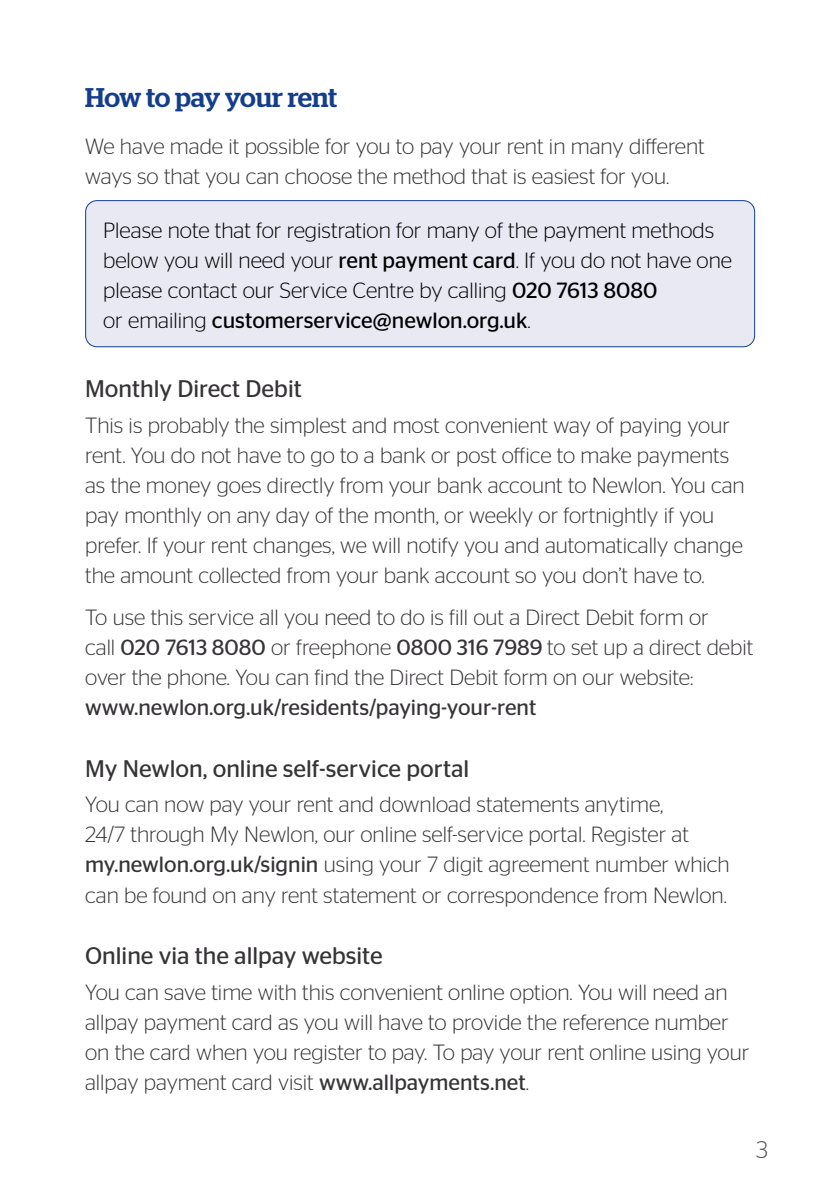
<style>
.page{position:relative;width:840px;height:1191px;background:#fff}
.page>*{position:absolute;margin:0;border:0;box-sizing:border-box;transform-origin:0 0}
.t1{font:500 27px "Stag";letter-spacing:-.01em;color:#143e8c}
.t2{font:24px "Stag Sans";color:#373437}
.t3{font:300 24px "Stag Sans";color:#504f53}
.t4{font:300 22px/30px "Stag Sans";color:#373437}
.Body_text__no_indent{font:300 22px/30px "Stag Sans";color:#000}
.s1{font-weight:400}
</style>
<div class="page">
<div style="left:86px;top:201px;width:668px;height:146px;background:#e9e9f4;border-radius:11px"></div>
<div style="left:85px;top:200px;width:669px;height:147px;border:1px solid #143e8c;border-radius:11px"></div>
<p class="t1" style="left:85px;top:81px;width:253px">How to pay your rent</p>
<p class="t4" style="left:85px;top:131px;width:621px">We have made it possible for you to pay your rent in many different ways so that you can choose the method that is easiest for you.</p>
<p class="Body_text__no_indent" style="left:103px;top:215px;width:630px">Please note that for registration for many of the payment methods below you will need your <span class="s1">rent payment card</span>. If you do not have one please contact our Service Centre by calling <span class="s1">020 7613 8080<br></span>or emailing <span class="s1">customerservice@newlon.org.uk</span>.</p>
<p class="t2" style="left:85px;top:375px;width:218px">Monthly Direct Debit</p>
<p class="t4" style="left:85px;top:410px;width:660px">This is probably the simplest and most convenient way of paying your rent. You do not have to go to a bank or post office to make payments as the money goes directly from your bank account to Newlon. You can pay monthly on any day of the month, or weekly or fortnightly if you prefer. If your rent changes, we will notify you and automatically change the amount collected from your bank account so you don’t have to.</p>
<p class="t4" style="left:85px;top:602px;width:669px">To use this service all you need to do is fill out a Direct Debit form or<br>call <span class="s1">020 7613 8080</span> or freephone <span class="s1">0800 316 7989</span> to set up a direct debit over the phone. You can find the Direct Debit form on our website: <span class="s1">www.newlon.org.uk/residents/paying-your-rent</span></p>
<p class="t2" style="left:85px;top:755px;width:385px">My Newlon, online self-service portal</p>
<p class="t4" style="left:85px;top:789px;width:645px">You can now pay your rent and download statements anytime,<br>24/7 through My Newlon, our online self-service portal. Register at <span class="s1">my.newlon.org.uk/signin</span> using your 7 digit agreement number which can be found on any rent statement or correspondence from Newlon.</p>
<p class="t2" style="left:85px;top:942px;width:299px">Online via the allpay website</p>
<p class="t4" style="left:85px;top:977px;width:665px">You can save time with this convenient online option. You will need an allpay payment card as you will have to provide the reference number on the card when you register to pay. To pay your rent online using your allpay payment card visit <span class="s1">www.allpayments.net</span>.</p>
<p class="t3" style="left:755px;top:1136px;width:13px">3</p>
</div>
